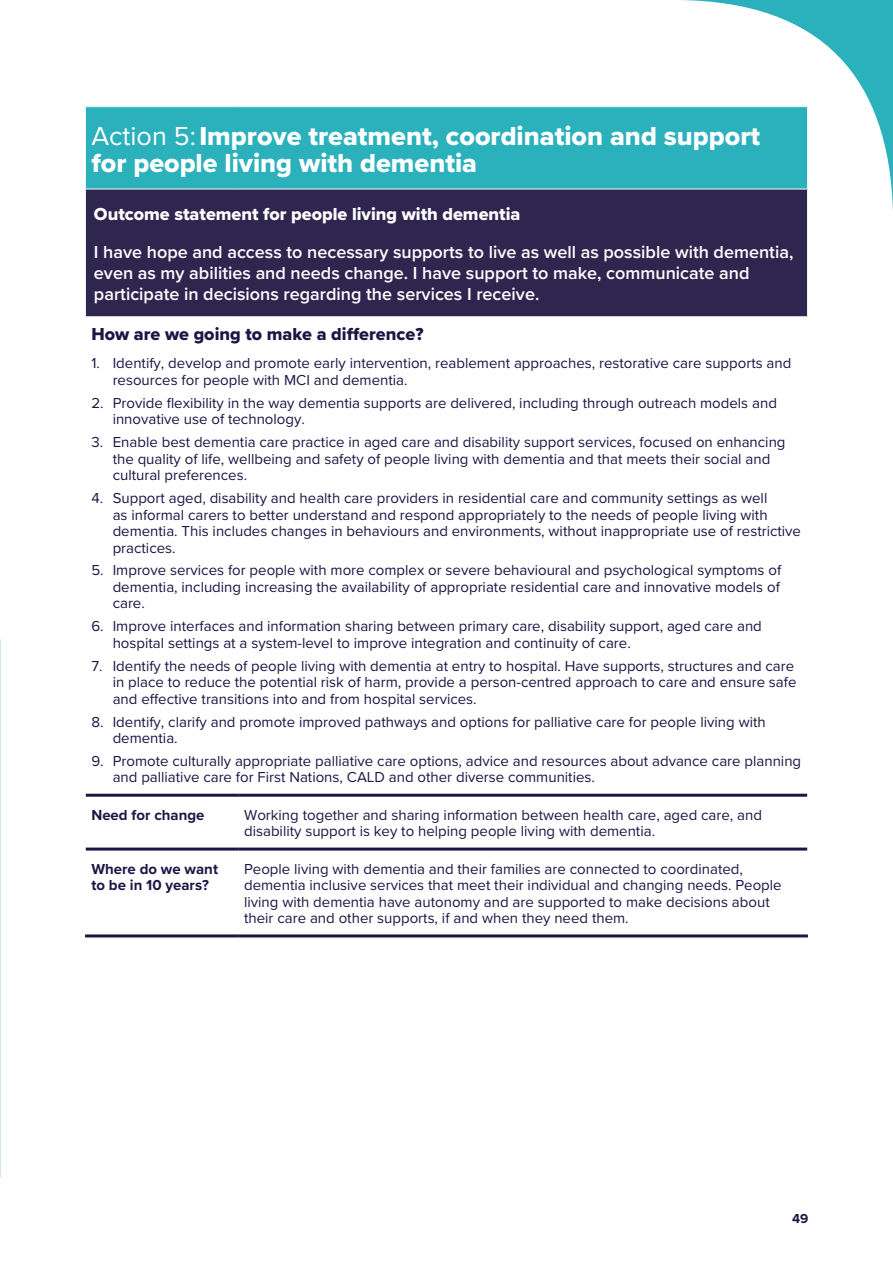
<style>
.page{position:relative;width:893px;height:1263px;background:#fff}
.page>*{position:absolute;margin:0;border:0;box-sizing:border-box;transform-origin:0 0}
.Body{font:27px/27px "Proxima Nova Extrabld";color:#fff}
.Body-2{font:600 18px/37.5px "Proxima Nova";color:#fff}
.Body-3{font:18px "Proxima Nova Extrabld";color:#1e1545}
.Body-4{font:15px/16.5px "Proxima Nova";color:#1e1545}
.Body-5{font:700 15px/16.5px "Proxima Nova";color:#1e1545}
.t1{font:700 13.5px "Proxima Nova";color:#1e1545}
.s1{font-family:"Proxima Nova"}
.s2{font-family:"Proxima Nova Extrabld";font-weight:400}
</style>
<div class="page">
<svg style="left:702px;top:1px;width:190px;height:192px"></svg>
<hr style="left:680px;top:0;width:213px;height:1px;background:#2ab1bb">
<hr style="left:892px;top:0;width:1px;height:213px;background:#2ab1bb">
<div style="left:85px;top:107px;width:722px;height:82px;background:#2ab1bb"></div>
<div style="left:85px;top:189px;width:722px;height:128px;background:#2f264f"></div>
<hr style="left:85px;top:107px;width:1px;height:82px;background:#fff">
<hr style="left:238px;top:106px;width:570px;height:1px;background:#fff">
<hr style="left:807px;top:107px;width:1px;height:82px;background:#fff">
<hr style="left:85px;top:189px;width:153px;height:1px;background:#fff">
<hr style="left:85px;top:189px;width:1px;height:127px;background:#fff">
<hr style="left:238px;top:189px;width:570px;height:1px;background:#fff">
<hr style="left:807px;top:189px;width:1px;height:127px;background:#fff">
<hr style="left:85px;top:316px;width:153px;height:1px;background:#fff">
<hr style="left:238px;top:316px;width:570px;height:1px;background:#fff">
<hr style="left:86px;top:794px;width:152px;height:3px;background:#1e1545">
<hr style="left:238px;top:794px;width:569px;height:3px;background:#1e1545">
<hr style="left:86px;top:847px;width:152px;height:3px;background:#1e1545">
<hr style="left:238px;top:847px;width:569px;height:3px;background:#1e1545">
<hr style="left:85px;top:934px;width:153px;height:3px;background:#1e1545">
<hr style="left:238px;top:934px;width:570px;height:3px;background:#1e1545">
<p class="Body" style="left:91px;top:122px;width:670px"><span class="s1">Action 5:</span>Improve treatment, coordination and support for people living with dementia</p>
<p class="Body-2" style="left:94px;top:195px;width:701px"><span class="s2">Outcome statement for people living with dementia<br></span>I have hope and access to necessary supports to live as well as possible with dementia,</p>
<p class="Body-2" style="left:94px;top:262px;width:657px;line-height:21px">even as my abilities and needs change. I have support to make, communicate and participate in decisions regarding the services I receive.</p>
<p class="Body-3" style="left:91px;top:320px;width:334px">How are we going to make a difference?</p>
<p class="Body-4" style="left:113px;top:354px;width:680px;text-indent:-21px">1. Identify, develop and promote early intervention, reablement approaches, restorative care supports and resources for people with MCI and dementia.</p>
<p class="Body-4" style="left:113px;top:394px;width:666px;text-indent:-21px">2. Provide flexibility in the way dementia supports are delivered, including through outreach models and innovative use of technology.</p>
<p class="Body-4" style="left:113px;top:433px;width:674px;text-indent:-21px">3. Enable best dementia care practice in aged care and disability support services, focused on enhancing the quality of life, wellbeing and safety of people living with dementia and that meets their social and cultural preferences.</p>
<p class="Body-4" style="left:113px;top:489px;width:690px;text-indent:-21px">4. Support aged, disability and health care providers in residential care and community settings as well<br>as informal carers to better understand and respond appropriately to the needs of people living with dementia. This includes changes in behaviours and environments, without inappropriate use of restrictive practices.</p>
<p class="Body-4" style="left:113px;top:561px;width:670px;text-align:justify;text-indent:-21px">5. Improve services for people with more complex or severe behavioural and psychological symptoms of dementia, including increasing the availability of appropriate residential care and innovative models of care.</p>
<p class="Body-4" style="left:113px;top:617px;width:651px;text-indent:-21px">6. Improve interfaces and information sharing between primary care, disability support, aged care and hospital settings at a system-level to improve integration and continuity of care.</p>
<p class="Body-4" style="left:113px;top:657px;width:685px;text-indent:-21px">7. Identify the needs of people living with dementia at entry to hospital. Have supports, structures and care in place to reduce the potential risk of harm, provide a person-centred approach to care and ensure safe and effective transitions into and from hospital services.</p>
<p class="Body-4" style="left:113px;top:713px;width:655px;text-indent:-21px">8. Identify, clarify and promote improved pathways and options for palliative care for people living with dementia.</p>
<p class="Body-4" style="left:113px;top:752px;width:690px;text-indent:-21px">9. Promote culturally appropriate palliative care options, advice and resources about advance care planning and palliative care for First Nations, CALD and other diverse communities.</p>
<p class="Body-5" style="left:91px;top:806px;width:114px">Need for change</p>
<p class="Body-4" style="left:244px;top:806px;width:519px">Working together and sharing information between health care, aged care, and disability support is key to helping people living with dementia.</p>
<p class="Body-5" style="left:91px;top:860px;width:128px">Where do we want to be in 10 years?</p>
<p class="Body-4" style="left:244px;top:860px;width:539px">People living with dementia and their families are connected to coordinated, dementia inclusive services that meet their individual and changing needs. People living with dementia have autonomy and are supported to make decisions about their care and other supports, if and when they need them.</p>
<p class="t1" style="left:792px;top:1208px;width:18px">49</p>
</div>
